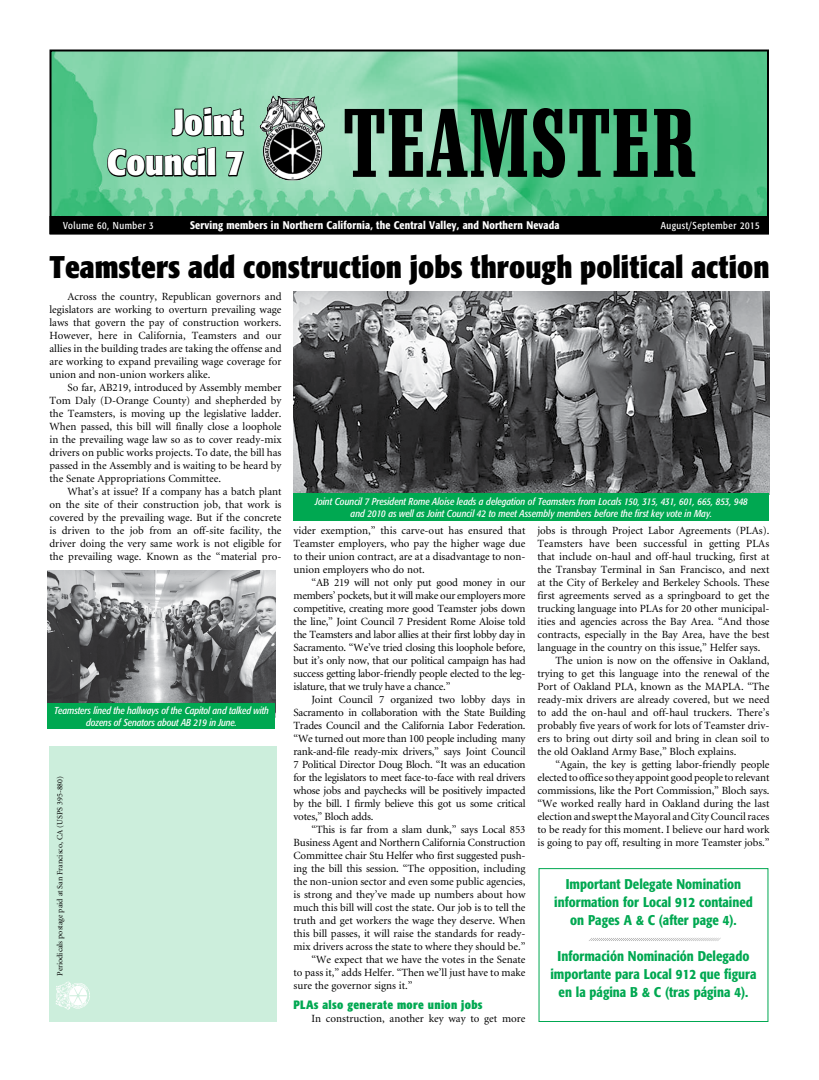
<style>
.page{position:relative;width:819px;height:1080px;background:#fff}
.page>*{position:absolute;margin:0;border:0;box-sizing:border-box;transform-origin:0 0}
.t1{font:900 condensed 95px "Schadow BT";color:#000}
.t2{font:700 condensed 36px/40.3px "Formata";color:#fff;text-align:right}
.t3{font:700 condensed 31px "Formata";color:#000}
.t4{font:500 condensed 14px/18px "Formata";color:#00a851;text-align:center}
.t5{font:700 condensed 12px "Formata";letter-spacing:.025em;color:#00a851}
.t6{font:11px/13px "Minion";color:#000;text-align:justify}
.t7{font:500 condensed 11px "Formata";letter-spacing:.015em;color:#fff}
.t8{font:italic condensed 10px/12px "Formata";color:#fff;text-align:center}
.t9{font:condensed 10px "Formata";letter-spacing:.05em;color:#fff}
.t10{font:8px "Minion";color:#000}
</style>
<div class="page">
<div style="left:50px;top:746px;width:228px;height:275px;background:#cceedc"></div>
<img style="left:56px;top:981px;width:34px;height:29px">
<img style="left:53px;top:53px;width:713px;height:163px">
<div style="left:50px;top:50px;width:719px;height:185px;border:2px solid #000"></div>
<img style="left:260px;top:96px;width:65px;height:84px">
<div style="left:50px;top:217px;width:718px;height:16px;background:#000"></div>
<div style="left:50px;top:216px;width:719px;height:18px;border:2px solid #000"></div>
<svg style="left:105px;top:66px;width:140px;height:112px;background:#75b996"></svg>
<div style="left:539px;top:868px;width:229px;height:154px;border:1px solid #00a851"></div>
<img style="left:294px;top:292px;width:476px;height:201px">
<img style="left:48px;top:570px;width:228px;height:133px">
<div style="left:48px;top:703px;width:228px;height:26px;background:#00a851"></div>
<div style="left:294px;top:493px;width:476px;height:28px;background:#00a851"></div>
<h2 class="t2" style="left:107px;top:102px;width:138px">Joint<br>Council 7</h2>
<h1 class="t1" style="left:343px;top:85px;width:354px">TEAMSTER</h1>
<p class="t9" style="left:63px;top:220px;width:92px">Volume 60, Number 3</p>
<p class="t7" style="left:190px;top:219px;width:371px">Serving members in Northern California, the Central Valley, and Northern Nevada</p>
<p class="t9" style="left:661px;top:220px;width:101px">August/September 2015</p>
<h3 class="t3" style="left:50px;top:248px;width:722px">Teamsters add construction jobs through political action</h3>
<p class="t6" style="left:50px;top:291px;width:234px;text-indent:18px">Across the country, Republican governors and legislators are working to overturn prevailing wage laws that govern the pay of construction workers.<br>However, here in California, Teamsters and our allies in the building trades are taking the offense and are working to expand prevailing wage coverage for union and non-union workers alike.</p>
<p class="t6" style="left:50px;top:382px;width:234px;text-indent:18px">So far, AB219, introduced by Assembly member Tom Daly (D-Orange County) and shepherded by the Teamsters, is moving up the legislative ladder.<br>When passed, this bill will finally close a loophole in the prevailing wage law so as to cover ready-mix drivers on public works projects. To date, the bill has passed in the Assembly and is waiting to be heard by the Senate Appropriations Committee.</p>
<p class="t6" style="left:50px;top:486px;width:234px;text-indent:18px">What’s at issue? If a company has a batch plant on the site of their construction job, that work is covered by the prevailing wage. But if the concrete is driven to the job from an off-site facility, the driver doing the very same work is not eligible for the prevailing wage. Known as the “material pro-</p>
<p class="t8" style="left:315px;top:495px;width:434px">Joint Council 7 President Rome Aloise leads a delegation of Teamsters from Locals 150, 315, 431, 601, 665, 853, 948 and 2010 as well as Joint Council 42 to meet Assembly members before the first key vote in May.</p>
<p class="t6" style="left:537px;top:525px;width:233px">jobs is through Project Labor Agreements (PLAs).</p>
<p class="t6" style="left:537px;top:538px;width:233px">Teamsters have been successful in getting PLAs</p>
<p class="t6" style="left:537px;top:551px;width:233px">that include on-haul and off-haul trucking, first at</p>
<p class="t6" style="left:537px;top:564px;width:234px">the Transbay Terminal in San Francisco, and next</p>
<p class="t6" style="left:537px;top:577px;width:233px">at the City of Berkeley and Berkeley Schools. These</p>
<p class="t6" style="left:537px;top:590px;width:233px">first agreements served as a springboard to get the</p>
<p class="t6" style="left:537px;top:603px;width:234px">trucking language into PLAs for 20 other municipal-</p>
<p class="t6" style="left:537px;top:616px;width:234px">ities and agencies across the Bay Area. “And those</p>
<p class="t6" style="left:537px;top:629px;width:233px">contracts, especially in the Bay Area, have the best</p>
<p class="t6" style="left:537px;top:642px;width:224px">language in the country on this issue,” Helfer says.</p>
<p class="t6" style="left:555px;top:655px;width:215px">The union is now on the offensive in Oakland,</p>
<p class="t6" style="left:537px;top:668px;width:234px">trying to get this language into the renewal of the</p>
<p class="t6" style="left:537px;top:681px;width:233px">Port of Oakland PLA, known as the MAPLA. “The</p>
<p class="t6" style="left:537px;top:694px;width:234px">ready-mix drivers are already covered, but we need</p>
<p class="t6" style="left:537px;top:707px;width:234px">to add the on-haul and off-haul truckers. There’s</p>
<p class="t6" style="left:537px;top:720px;width:234px">probably five years of work for lots of Teamster driv-</p>
<p class="t6" style="left:537px;top:733px;width:234px">ers to bring out dirty soil and bring in clean soil to</p>
<p class="t6" style="left:537px;top:746px;width:200px">the old Oakland Army Base,” Bloch explains.</p>
<p class="t6" style="left:555px;top:759px;width:216px">“Again, the key is getting labor-friendly people</p>
<p class="t6" style="left:537px;top:772px;width:234px">elected to office so they appoint good people to relevant</p>
<p class="t6" style="left:537px;top:785px;width:234px">commissions, like the Port Commission,” Bloch says.</p>
<p class="t6" style="left:537px;top:798px;width:234px">“We worked really hard in Oakland during the last</p>
<p class="t6" style="left:537px;top:811px;width:234px">election and swept the Mayoral and City Council races</p>
<p class="t6" style="left:537px;top:824px;width:233px">to be ready for this moment. I believe our hard work</p>
<p class="t6" style="left:537px;top:837px;width:234px">is going to pay off, resulting in more Teamster jobs.”</p>
<p class="t6" style="left:294px;top:525px;width:234px">vider exemption,” this carve-out has ensured that Teamster employers, who pay the higher wage due to their union contract, are at a disadvantage to non&shy;union employers who do not.</p>
<p class="t6" style="left:294px;top:577px;width:234px;text-indent:18px">“AB 219 will not only put good money in our members’ pockets, but it will make our employers more competitive, creating more good Teamster jobs down the line,” Joint Council 7 President Rome Aloise told the Teamsters and labor allies at their first lobby day in Sacramento. “We’ve tried closing this loophole before, but it’s only now, that our political campaign has had success getting labor-friendly people elected to the leg&shy;islature, that we truly have a chance.”</p>
<p class="t6" style="left:294px;top:694px;width:234px;text-indent:18px">Joint Council 7 organized two lobby days in Sacramento in collaboration with the State Building Trades Council and the California Labor Federation. “We turned out more than 100 people including many rank-and-file ready-mix drivers,” says Joint Council 7 Political Director Doug Bloch. “It was an education for the legislators to meet face-to-face with real drivers whose jobs and paychecks will be positively impacted by the bill. I firmly believe this got us some critical votes,” Bloch adds.</p>
<p class="t6" style="left:312px;top:824px;width:216px">“This is far from a slam dunk,” says Local 853</p>
<p class="t6" style="left:294px;top:837px;width:234px">Business Agent and Northern California Construction</p>
<p class="t6" style="left:294px;top:850px;width:234px">Committee chair Stu Helfer who first suggested push-</p>
<p class="t6" style="left:294px;top:863px;width:234px">ing the bill this session. “The opposition, including</p>
<p class="t6" style="left:294px;top:876px;width:234px">the non-union sector and even some public agencies,</p>
<p class="t6" style="left:294px;top:889px;width:233px">is strong and they’ve made up numbers about how</p>
<p class="t6" style="left:294px;top:902px;width:234px">much this bill will cost the state. Our job is to tell the</p>
<p class="t6" style="left:294px;top:915px;width:234px">truth and get workers the wage they deserve. When</p>
<p class="t6" style="left:294px;top:928px;width:234px">this bill passes, it will raise the standards for ready-</p>
<p class="t6" style="left:294px;top:941px;width:234px">mix drivers across the state to where they should be.”</p>
<p class="t6" style="left:312px;top:954px;width:216px">“We expect that we have the votes in the Senate</p>
<p class="t6" style="left:294px;top:967px;width:234px">to pass it,” adds Helfer. “Then we’ll just have to make</p>
<p class="t6" style="left:294px;top:980px;width:121px">sure the governor signs it.”</p>
<p class="t5" style="left:294px;top:997px;width:191px">PLAs also generate more union jobs</p>
<p class="t6" style="left:312px;top:1012px;width:216px">In construction, another key way to get more</p>
<p class="t8" style="left:54px;top:704px;width:216px">Teamsters lined the hallways of the Capitol and talked with dozens of Senators about AB 219 in June.</p>
<p class="t10" style="left:56px;top:976px;width:201px;rotate:-90deg">Periodicals postage paid at San Francisco, CA (USPS 395-880)</p>
<p class="t4" style="left:554px;top:875px;width:200px">Important Delegate Nomination information for Local 912 contained on Pages A &amp; C (after page 4).</p>
<p class="t4" style="left:550px;top:947px;width:208px">Información Nominación Delegado importante para Local 912 que figura en la página B &amp; C (tras página 4).</p>
</div>
